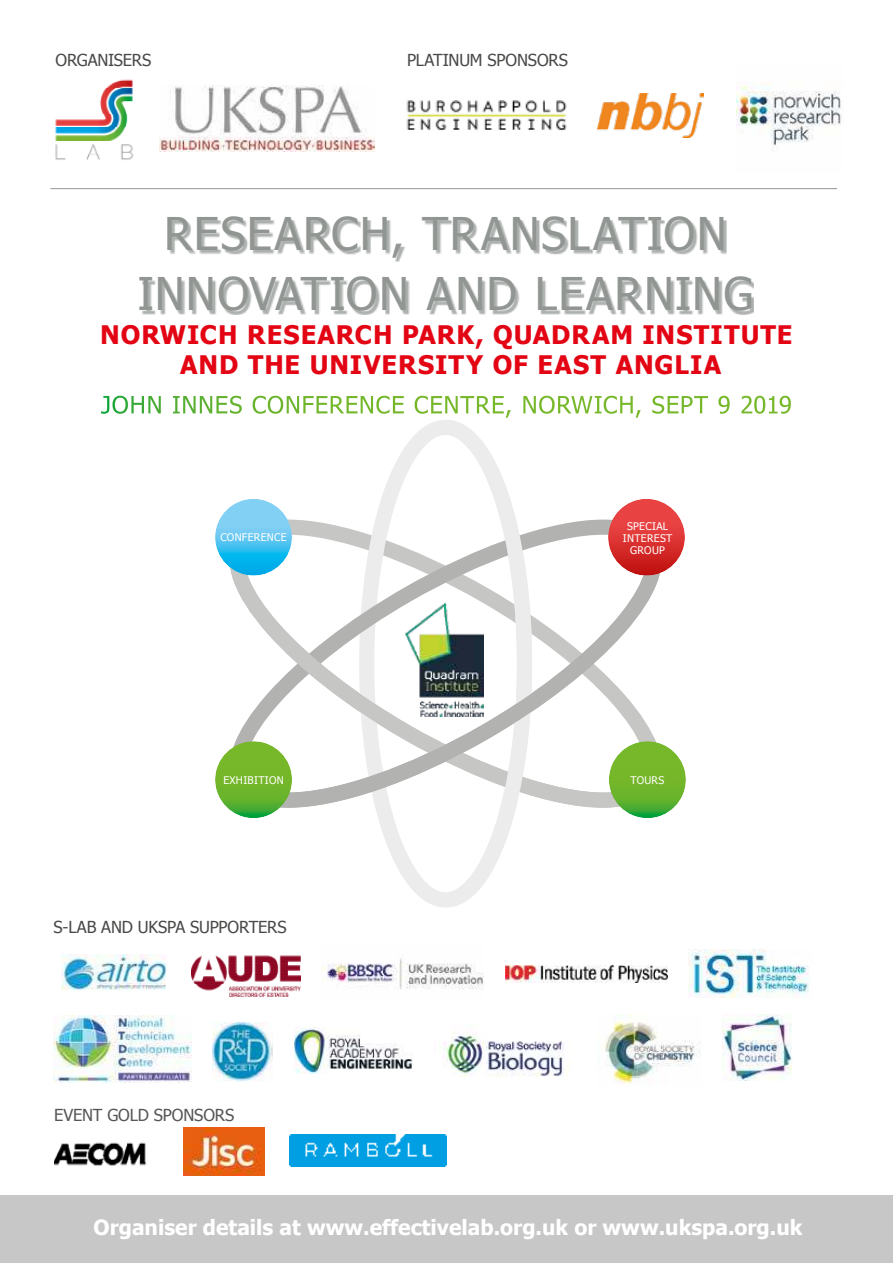
<style>
.page{position:relative;width:893px;height:1263px;background:#fff}
.page>*{position:absolute;margin:0;border:0;box-sizing:border-box;transform-origin:0 0}
.t1{font:45px/60px "Tahoma";letter-spacing:.03em;color:#919693;text-align:center}
.t2{font:700 25.5px/30px "Tahoma";letter-spacing:.035em;color:#e30513;text-align:center}
.t3{font:700 21px "Tahoma";color:#fff}
.t4{font:16.5px "Tahoma";letter-spacing:-.01em;color:#4a4948}
.t5{font:16.5px "Tahoma";letter-spacing:-.01em;color:#575656}
.t6{font:10.5px/12px "Tahoma";letter-spacing:.03em;color:#fff;text-align:center}
</style>
<div class="page">
<div style="left:0;top:1195px;width:893px;height:68px;background:#c6c7c6"></div>
<div style="left:142px;top:220px;width:612px;height:94px;background:#919693;opacity:.75"></div>
<img style="left:101px;top:396px;width:8px;height:18px">
<img style="left:112px;top:396px;width:16px;height:18px">
<img style="left:131px;top:396px;width:13px;height:17px">
<img style="left:148px;top:396px;width:13px;height:17px">
<img style="left:173px;top:396px;width:7px;height:17px">
<img style="left:183px;top:396px;width:13px;height:17px">
<img style="left:200px;top:396px;width:12px;height:17px">
<img style="left:216px;top:396px;width:11px;height:17px">
<img style="left:230px;top:396px;width:12px;height:18px">
<img style="left:253px;top:396px;width:13px;height:18px">
<img style="left:268px;top:396px;width:15px;height:18px">
<img style="left:287px;top:396px;width:12px;height:17px">
<img style="left:303px;top:396px;width:11px;height:17px">
<img style="left:316px;top:396px;width:11px;height:17px">
<img style="left:331px;top:396px;width:13px;height:17px">
<img style="left:346px;top:396px;width:11px;height:17px">
<img style="left:361px;top:396px;width:12px;height:17px">
<img style="left:376px;top:396px;width:14px;height:18px">
<img style="left:393px;top:396px;width:11px;height:17px">
<img style="left:415px;top:396px;width:13px;height:18px">
<img style="left:431px;top:396px;width:11px;height:17px">
<img style="left:445px;top:396px;width:13px;height:17px">
<img style="left:460px;top:396px;width:14px;height:14px">
<img style="left:477px;top:396px;width:11px;height:14px">
<img style="left:493px;top:396px;width:11px;height:14px">
<img style="left:523px;top:396px;width:13px;height:17px">
<img style="left:539px;top:396px;width:16px;height:18px">
<img style="left:558px;top:396px;width:34px;height:17px">
<img style="left:595px;top:396px;width:6px;height:17px">
<img style="left:604px;top:396px;width:13px;height:18px">
<img style="left:620px;top:396px;width:13px;height:17px">
<svg style="left:636px;top:410px;width:5px;height:8px"></svg>
<img style="left:652px;top:396px;width:12px;height:18px">
<img style="left:668px;top:396px;width:10px;height:17px">
<img style="left:682px;top:396px;width:26px;height:17px">
<img style="left:718px;top:396px;width:12px;height:18px">
<img style="left:741px;top:396px;width:11px;height:17px">
<img style="left:754px;top:396px;width:11px;height:18px">
<img style="left:769px;top:396px;width:8px;height:17px">
<img style="left:780px;top:396px;width:11px;height:18px">
<hr style="left:50px;top:188px;width:787px;height:1px;background:#919693">
<img style="left:160px;top:86px;width:214px;height:66px">
<img style="left:55px;top:79px;width:79px;height:81px">
<img style="left:406px;top:100px;width:161px;height:31px">
<img style="left:598px;top:93px;width:105px;height:44px">
<img style="left:736px;top:82px;width:106px;height:69px">
<svg style="left:375px;top:420px;width:75px;height:487px"></svg>
<svg style="left:450px;top:410px;width:82px;height:497px"></svg>
<svg style="left:232px;top:522px;width:427px;height:286px"></svg>
<img style="left:215px;top:741px;width:77px;height:77px">
<img style="left:215px;top:499px;width:77px;height:77px">
<img style="left:609px;top:741px;width:77px;height:77px">
<img style="left:608px;top:499px;width:77px;height:77px">
<img style="left:406px;top:602px;width:78px;height:115px">
<img style="left:54px;top:1142px;width:93px;height:24px">
<img style="left:183px;top:1128px;width:81px;height:47px">
<img style="left:505px;top:965px;width:162px;height:17px">
<img style="left:321px;top:958px;width:163px;height:31px">
<img style="left:191px;top:955px;width:109px;height:41px">
<img style="left:62px;top:954px;width:105px;height:36px">
<img style="left:688px;top:950px;width:121px;height:48px">
<img style="left:443px;top:1033px;width:125px;height:44px">
<img style="left:294px;top:1027px;width:119px;height:46px">
<img style="left:213px;top:1023px;width:60px;height:59px">
<img style="left:54px;top:1015px;width:137px;height:68px">
<img style="left:603px;top:1014px;width:98px;height:70px">
<img style="left:723px;top:1014px;width:69px;height:67px">
<img style="left:289px;top:1134px;width:157px;height:33px">
<p class="t4" style="left:56px;top:53px;width:97px">ORGANISERS</p>
<p class="t4" style="left:407px;top:53px;width:162px">PLATINUM SPONSORS</p>
<h1 class="t1" style="left:137px;top:207px;width:617px">RESEARCH, TRANSLATION<br>INNOVATION AND LEARNING</h1>
<p class="t2" style="left:100px;top:321px;width:694px">NORWICH RESEARCH PARK, QUADRAM INSTITUTE<br>AND THE UNIVERSITY OF EAST ANGLIA</p>
<p class="t6" style="left:220px;top:532px;width:68px">CONFERENCE</p>
<p class="t6" style="left:223px;top:774px;width:62px">EXHIBITION</p>
<p class="t4" style="left:54px;top:920px;width:235px">S-LAB AND UKSPA SUPPORTERS</p>
<p class="t5" style="left:54px;top:1108px;width:182px">EVENT GOLD SPONSORS</p>
<p class="t6" style="left:623px;top:521px;width:51px">SPECIAL<br>INTEREST<br>GROUP</p>
<p class="t6" style="left:630px;top:774px;width:35px">TOURS</p>
<p class="t3" style="left:94px;top:1219px;width:710px">Organiser details at www.effectivelab.org.uk or www.ukspa.org.uk</p>
</div>
